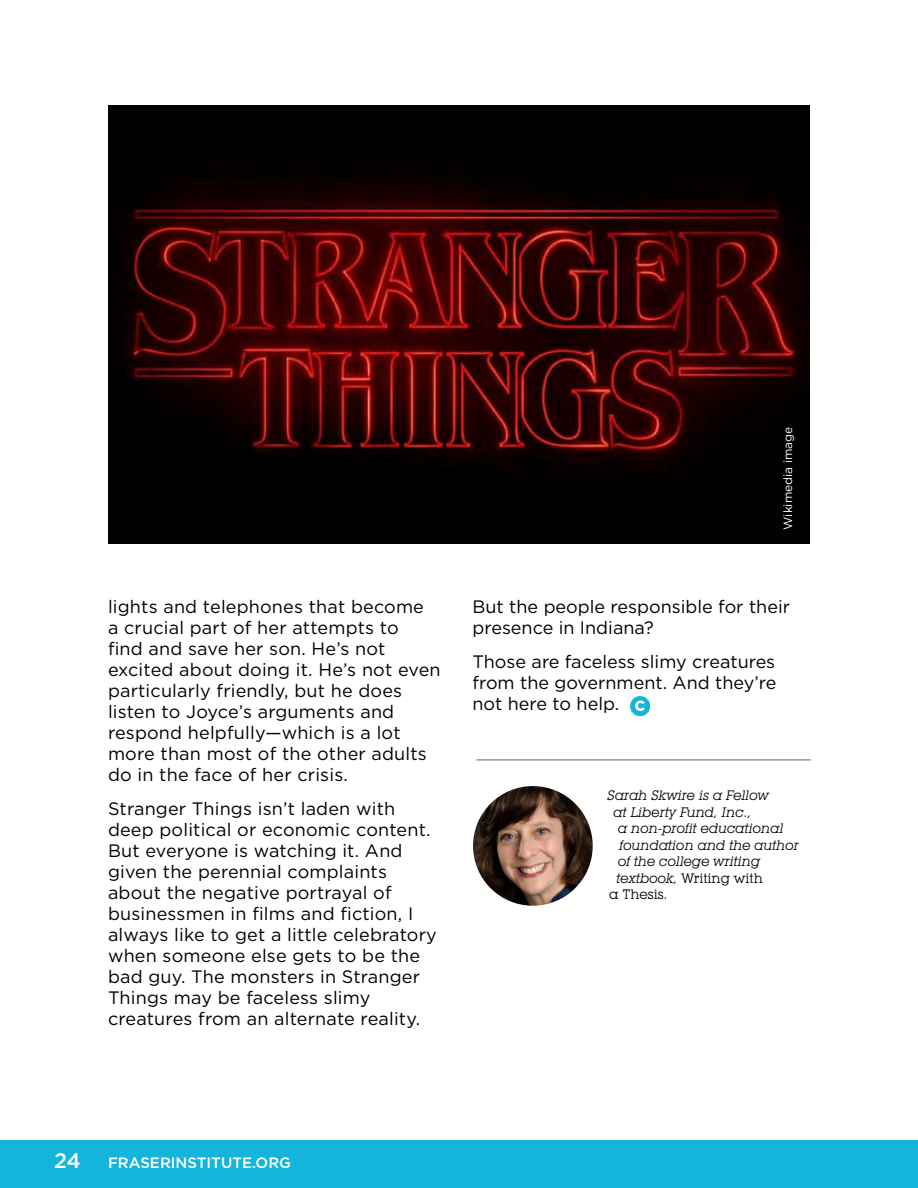
<style>
.page{position:relative;width:918px;height:1188px;background:#fff}
.page>*{position:absolute;margin:0;border:0;box-sizing:border-box;transform-origin:0 0}
.t1{font:500 21px "Gotham";color:#fff}
.body{font:18px/21px "Gotham";letter-spacing:.01em;color:#000}
.t2{font:500 15px "Gotham";color:#fff}
.t3{font:italic 13.5px "Lubalin Graph IT Cby BT";color:#000}
.t4{font:13.5px "Lubalin Graph IT Cby BT";color:#000}
.body-2{font:12px "Gotham";color:#fff}
.s1{font-style:italic}
</style>
<div class="page">
<div style="left:0;top:1140px;width:918px;height:48px;background:#15b4db"></div>
<div style="left:630px;top:696px;width:20px;height:20px;background:#15b4db;border-radius:50%"></div>
<svg style="left:635px;top:700px;width:10px;height:11px"></svg>
<img style="left:473px;top:786px;width:120px;height:120px;border-radius:60px">
<hr style="left:477px;top:759px;width:334px;height:2px;background:#959c9d">
<img style="left:108px;top:106px;width:702px;height:438px">
<p class="body" style="left:108px;top:595px;width:334px">lights and telephones that become<br>a crucial part of her attempts to<br>find and save her son. He’s not excited about doing it. He’s not even particularly friendly, but he does listen to Joyce’s arguments and respond helpfully—which is a lot more than most of the other adults do in the face of her crisis.</p>
<p class="body" style="left:108px;top:798px;width:330px">Stranger Things isn’t laden with deep political or economic content.<br>But everyone is watching it. And given the perennial complaints about the negative portrayal of businessmen in films and fiction, I always like to get a little celebratory when someone else gets to be the bad guy. The monsters in Stranger Things may be faceless slimy creatures from an alternate reality.</p>
<p class="body-2" style="left:780px;top:530px;width:105px;rotate:-90deg">Wikimedia image</p>
<p class="body" style="left:472px;top:596px;width:319px">But the people responsible for their presence in Indiana?</p>
<p class="body" style="left:472px;top:651px;width:305px;text-align:justify">Those are faceless slimy creatures from the government. And they’re not here to help.</p>
<p class="t3" style="left:608px;top:787px;width:163px">Sarah Skwire is a Fellow</p>
<p class="t3" style="left:614px;top:804px;width:139px">at Liberty Fund, Inc.,</p>
<p class="t3" style="left:618px;top:820px;width:167px">a non-profit educational</p>
<p class="t3" style="left:620px;top:837px;width:181px">foundation and the author</p>
<p class="t3" style="left:618px;top:853px;width:144px">of the college writing</p>
<p class="t4" style="left:617px;top:870px;width:148px"><span class="s1">textbook,</span> Writing with</p>
<p class="t4" style="left:609px;top:886px;width:60px">a Thesis<span class="s1">.</span></p>
<p class="t1" style="left:54px;top:1147px;width:28px">24</p>
<p class="t2" style="left:108px;top:1153px;width:184px">FRASERINSTITUTE.ORG</p>
</div>
